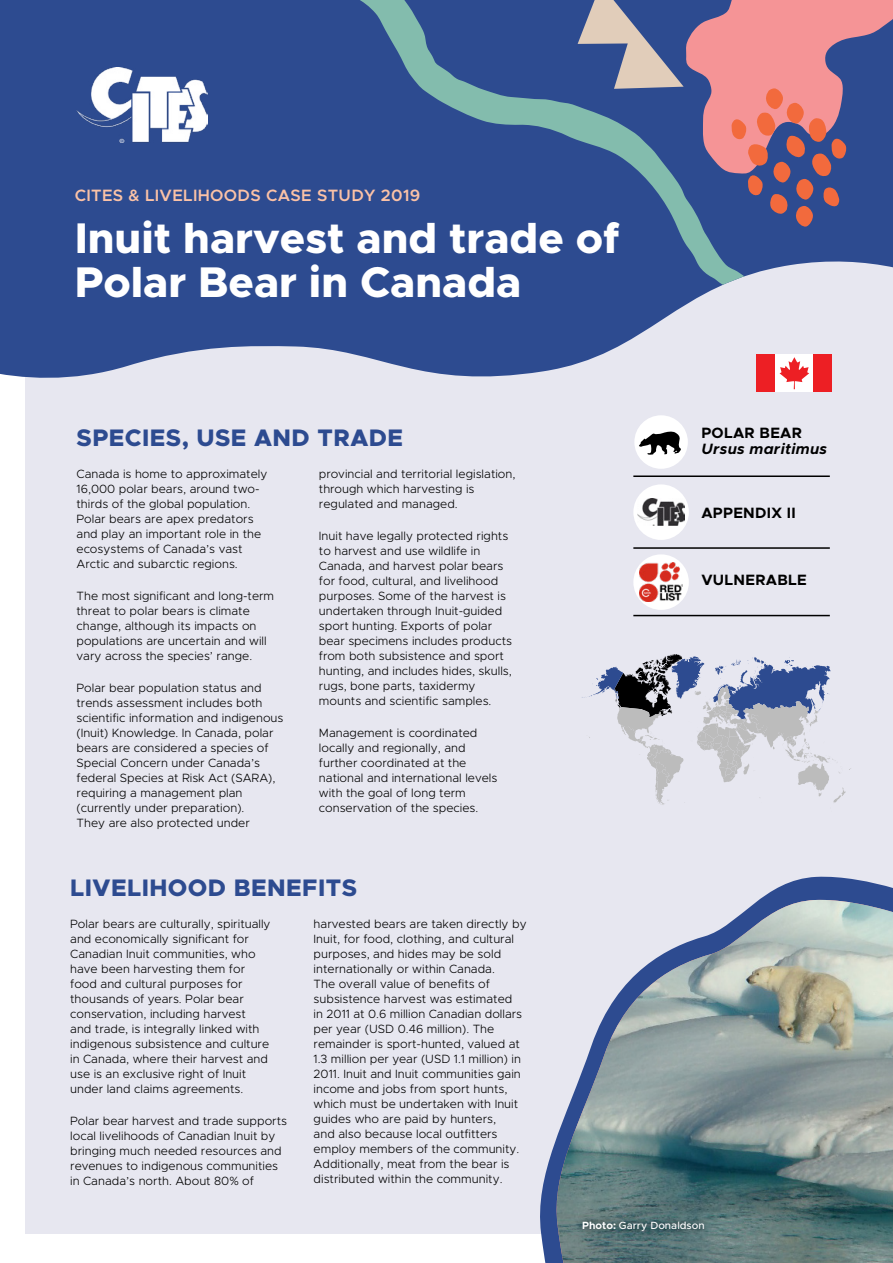
<style>
.page{position:relative;width:893px;height:1263px;background:#fff}
.page>*{position:absolute;margin:0;border:0;box-sizing:border-box;transform-origin:0 0}
.t1{font:800 43.05px/44.7px "Metropolis";color:#fff}
.t2{font:800 24px "Metropolis";letter-spacing:.02em;color:#2d4b90}
.t3{font:600 16.5px "Metropolis";letter-spacing:.02em;color:#fbc2a7}
.t4{font:700 15px "Metropolis";letter-spacing:.02em;color:#000}
.t5{font:italic 700 15px "Metropolis";letter-spacing:.02em;color:#000}
.t6{font:300 12px/15px "Metropolis";color:#000}
.t7{font:500 10.5px "Metropolis";color:#fff}
.s1{font-weight:700}
</style>
<div class="page">
<div style="left:26px;top:0;width:867px;height:1233px;background:#e7e7f0"></div>
<svg style="left:534px;top:876px;width:359px;height:387px"></svg>
<img style="left:555px;top:900px;width:338px;height:363px">
<svg style="left:0;top:0;width:893px;height:400px;fill:#2d4b90"></svg>
<svg style="left:300px;top:0;width:463px;height:304px;background:#375793"></svg>
<img style="left:77px;top:68px;width:130px;height:75px">
<svg style="left:578px;top:0;width:315px;height:227px;background:#7e6e90"></svg>
<hr style="left:633px;top:475px;width:197px;height:2px;background:#000">
<hr style="left:633px;top:547px;width:197px;height:2px;background:#000">
<hr style="left:633px;top:615px;width:197px;height:1px;background:#000">
<div style="left:633px;top:554px;width:56px;height:56px;background:#fff;border-radius:50%"></div>
<img style="left:640px;top:562px;width:42px;height:40px">
<div style="left:633px;top:484px;width:56px;height:56px;background:#fff;border-radius:50%"></div>
<img style="left:638px;top:499px;width:47px;height:27px">
<div style="left:634px;top:415px;width:54px;height:54px;background:#fff;border-radius:50%"></div>
<svg style="left:639px;top:431px;width:42px;height:24px"></svg>
<div style="left:574px;top:1213px;width:138px;height:26px;background:#000;opacity:.75"></div>
<div style="left:756px;top:354px;width:76px;height:38px;background:#ed1f24"></div>
<div style="left:775px;top:354px;width:38px;height:38px;background:#fff"></div>
<svg style="left:779px;top:357px;width:30px;height:32px"></svg>
<svg style="left:582px;top:654px;width:269px;height:151px"></svg>
<h3 class="t3" style="left:75px;top:185px;width:347px">CITES &amp; LIVELIHOODS CASE STUDY 2019</h3>
<h1 class="t1" style="left:75px;top:214px;width:547px">Inuit harvest and trade of<br>Polar Bear in Canada</h1>
<h2 class="t2" style="left:77px;top:422px;width:328px">SPECIES, USE AND TRADE</h2>
<p class="t6" style="left:77px;top:466px;width:192px">Canada is home to approximately<br>16,000 polar bears, around two&shy;thirds of the global population.<br>Polar bears are apex predators and play an important role in the ecosystems of Canada’s vast<br>Arctic and subarctic regions.</p>
<p class="t6" style="left:77px;top:588px;width:199px">The most significant and long-term threat to polar bears is climate change, although its impacts on populations are uncertain and will vary across the species’ range.</p>
<p class="t6" style="left:77px;top:680px;width:208px">Polar bear population status and trends assessment includes both scientific information and indigenous (Inuit) Knowledge. In Canada, polar bears are considered a species of Special Concern under Canada’s federal Species at Risk Act (SARA), requiring a management plan (currently under preparation).<br>They are also protected under</p>
<p class="t6" style="left:319px;top:466px;width:198px">provincial and territorial legislation, through which harvesting is regulated and managed.</p>
<p class="t6" style="left:319px;top:528px;width:195px">Inuit have legally protected rights to harvest and use wildlife in<br>Canada, and harvest polar bears for food, cultural, and livelihood purposes. Some of the harvest is undertaken through Inuit-guided sport hunting. Exports of polar bear specimens includes products from both subsistence and sport hunting, and includes hides, skulls, rugs, bone parts, taxidermy mounts and scientific samples.</p>
<p class="t6" style="left:319px;top:725px;width:180px">Management is coordinated locally and regionally, and further coordinated at the national and international levels with the goal of long term conservation of the species.</p>
<h2 class="t2" style="left:70px;top:872px;width:288px">LIVELIHOOD BENEFITS</h2>
<p class="t6" style="left:70px;top:916px;width:202px">Polar bears are culturally, spiritually and economically significant for Canadian Inuit communities, who have been harvesting them for food and cultural purposes for thousands of years. Polar bear conservation, including harvest<br>and trade, is integrally linked with indigenous subsistence and culture in Canada, where their harvest and use is an exclusive right of Inuit under land claims agreements.</p>
<p class="t6" style="left:70px;top:1113px;width:218px">Polar bear harvest and trade supports local livelihoods of Canadian Inuit by bringing much needed resources and revenues to indigenous communities in Canada’s north. About 80% of</p>
<p class="t6" style="left:314px;top:916px;width:215px">harvested bears are taken directly by Inuit, for food, clothing, and cultural purposes, and hides may be sold internationally or within Canada.<br>The overall value of benefits of subsistence harvest was estimated<br>in 2011 at 0.6 million Canadian dollars per year (USD 0.46 million). The remainder is sport-hunted, valued at 1.3 million per year (USD 1.1 million) in 2011. Inuit and Inuit communities gain income and jobs from sport hunts, which must be undertaken with Inuit guides who are paid by hunters,<br>and also because local outfitters employ members of the community.<br>Additionally, meat from the bear is distributed within the community.</p>
<p class="t4" style="left:701px;top:423px;width:102px">POLAR BEAR</p>
<p class="t5" style="left:701px;top:440px;width:127px">Ursus maritimus</p>
<p class="t4" style="left:701px;top:503px;width:96px">APPENDIX II</p>
<p class="t4" style="left:701px;top:570px;width:107px">VULNERABLE</p>
<p class="t7" style="left:582px;top:1219px;width:124px"><span class="s1">Photo:</span> Garry Donaldson</p>
</div>
